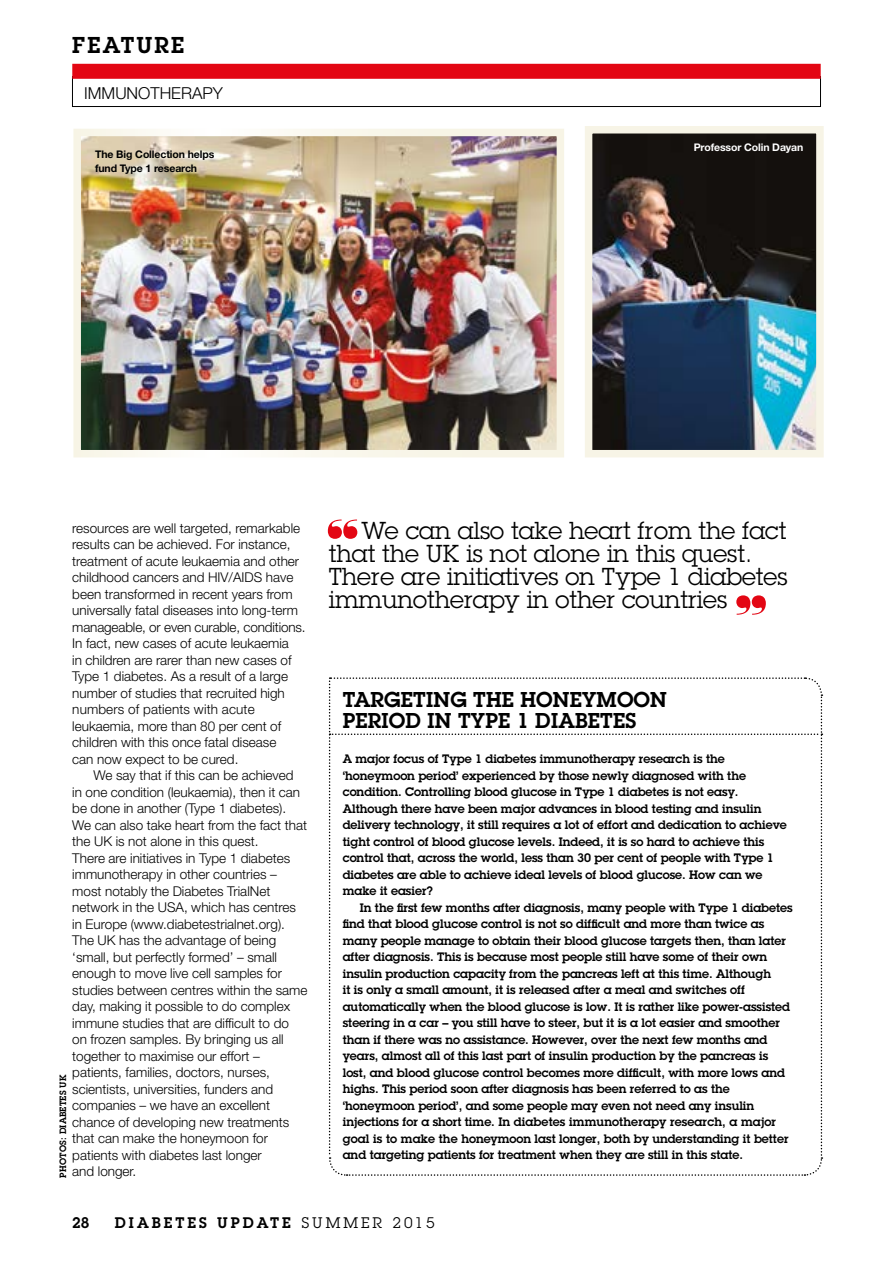
<style>
.page{position:relative;width:893px;height:1263px;background:#fff}
.page>*{position:absolute;margin:0;border:0;box-sizing:border-box;transform-origin:0 0}
.t1{font:24px/23.2px "Lubalin Graph";color:#000}
.t2{font:600 22.5px "Lubalin Graph";letter-spacing:.1em;color:#000}
.t3{font:600 21px/21px "Lubalin Graph";letter-spacing:.01em;color:#000}
.t4{font:300 16.5px "Helvetica Neue LT Std";color:#000}
.t5{font:600 15px "Lubalin Graph";letter-spacing:.2em;color:#000}
.t6{font:300 13.5px/16.5px "Helvetica Neue LT Std";color:#000}
.t7{font:600 12px/16.5px "Lubalin Graph";color:#000}
.t8{font:700 10.5px/13.5px "Helvetica Neue LT Std";letter-spacing:-.01em;color:#000}
.t9{font:700 10.5px "Helvetica Neue LT Std";letter-spacing:-.01em;color:#fff}
.t10{font:600 9px "Lubalin Graph";letter-spacing:.02em;color:#000}
.s1{font-weight:400}
</style>
<div class="page">
<img style="left:594px;top:135px;width:221px;height:313px">
<div style="left:585px;top:126px;width:239px;height:331px;border:8px solid #f7f4e6"></div>
<div style="left:72px;top:76px;width:749px;height:31px;border:1px solid #000"></div>
<div style="left:72px;top:64px;width:749px;height:15px;background:#e30613"></div>
<img style="left:82px;top:138px;width:473px;height:310px">
<div style="left:73px;top:129px;width:491px;height:328px;border:8px solid #fff"></div>
<svg style="left:328px;top:677px;width:495px;height:499px"></svg>
<svg style="left:736px;top:595px;width:30px;height:20px"></svg>
<svg style="left:328px;top:519px;width:29px;height:20px"></svg>
<h2 class="t2" style="left:72px;top:30px;width:114px">FEATURE</h2>
<h3 class="t4" style="left:84px;top:83px;width:140px">IMMUNOTHERAPY</h3>
<p class="t8" style="left:95px;top:148px;width:121px">The Big Collection helps fund Type 1 research</p>
<p class="t9" style="left:694px;top:141px;width:111px">Professor Colin Dayan</p>
<p class="t6" style="left:72px;top:519px;width:235px">resources are well targeted, remarkable results can be achieved. For instance, treatment of acute leukaemia and other childhood cancers and HIV/AIDS have been transformed in recent years from universally fatal diseases into long-term manageable, or even curable, conditions.<br>In fact, new cases of acute leukaemia<br>in children are rarer than new cases of Type 1 diabetes. As a result of a large number of studies that recruited high numbers of patients with acute leukaemia, more than 80 per cent of children with this once fatal disease<br>can now expect to be cured.</p>
<p class="t6" style="left:72px;top:767px;width:237px;text-indent:21px">We say that if this can be achieved<br>in one condition (leukaemia), then it can be done in another (Type 1 diabetes).<br>We can also take heart from the fact that the UK is not alone in this quest.<br>There are initiatives in Type 1 diabetes immunotherapy in other countries – most notably the Diabetes TrialNet network in the USA, which has centres in Europe (www.diabetestrialnet.org).<br>The UK has the advantage of being ‘small, but perfectly formed’ – small enough to move live cell samples for studies between centres within the same day, making it possible to do complex immune studies that are difficult to do<br>on frozen samples. By bringing us all together to maximise our effort – patients, families, doctors, nurses, scientists, universities, funders and companies – we have an excellent chance of developing new treatments that can make the honeymoon for patients with diabetes last longer</p>
<p class="t10" style="left:57px;top:1177px;width:104px;rotate:-90deg">PHOTOS: DIABETES UK</p>
<p class="t6" style="left:72px;top:1163px;width:66px">and longer.</p>
<h1 class="t1" style="left:329px;top:518px;width:460px;text-indent:33px">We can also take heart from the fact that the UK is not alone in this quest.<br>There are initiatives on Type 1 diabetes immunotherapy in other countries</h1>
<h3 class="t3" style="left:343px;top:688px;width:326px">TARGETING THE HONEYMOON<br>PERIOD IN TYPE 1 DIABETES</h3>
<p class="t7" style="left:343px;top:750px;width:446px">A major focus of Type 1 diabetes immunotherapy research is the ‘honeymoon period’ experienced by those newly diagnosed with the condition. Controlling blood glucose in Type 1 diabetes is not easy.<br>Although there have been major advances in blood testing and insulin delivery technology, it still requires a lot of effort and dedication to achieve tight control of blood glucose levels. Indeed, it is so hard to achieve this control that, across the world, less than 30 per cent of people with Type 1 diabetes are able to achieve ideal levels of blood glucose. How can we make it easier?</p>
<p class="t7" style="left:343px;top:899px;width:451px;text-indent:17px">In the first few months after diagnosis, many people with Type 1 diabetes find that blood glucose control is not so difficult and more than twice as many people manage to obtain their blood glucose targets then, than later after diagnosis. This is because most people still have some of their own insulin production capacity from the pancreas left at this time. Although<br>it is only a small amount, it is released after a meal and switches off automatically when the blood glucose is low. It is rather like power-assisted steering in a car – you still have to steer, but it is a lot easier and smoother than if there was no assistance. However, over the next few months and years, almost all of this last part of insulin production by the pancreas is lost, and blood glucose control becomes more difficult, with more lows and highs. This period soon after diagnosis has been referred to as the ‘honeymoon period’, and some people may even not need any insulin injections for a short time. In diabetes immunotherapy research, a major goal is to make the honeymoon last longer, both by understanding it better and targeting patients for treatment when they are still in this state.</p>
<p class="t5" style="left:72px;top:1213px;width:19px">28</p>
<p class="t5" style="left:115px;top:1213px;width:322px">DIABETES UPDATE <span class="s1">SUMMER 2015</span></p>
</div>
